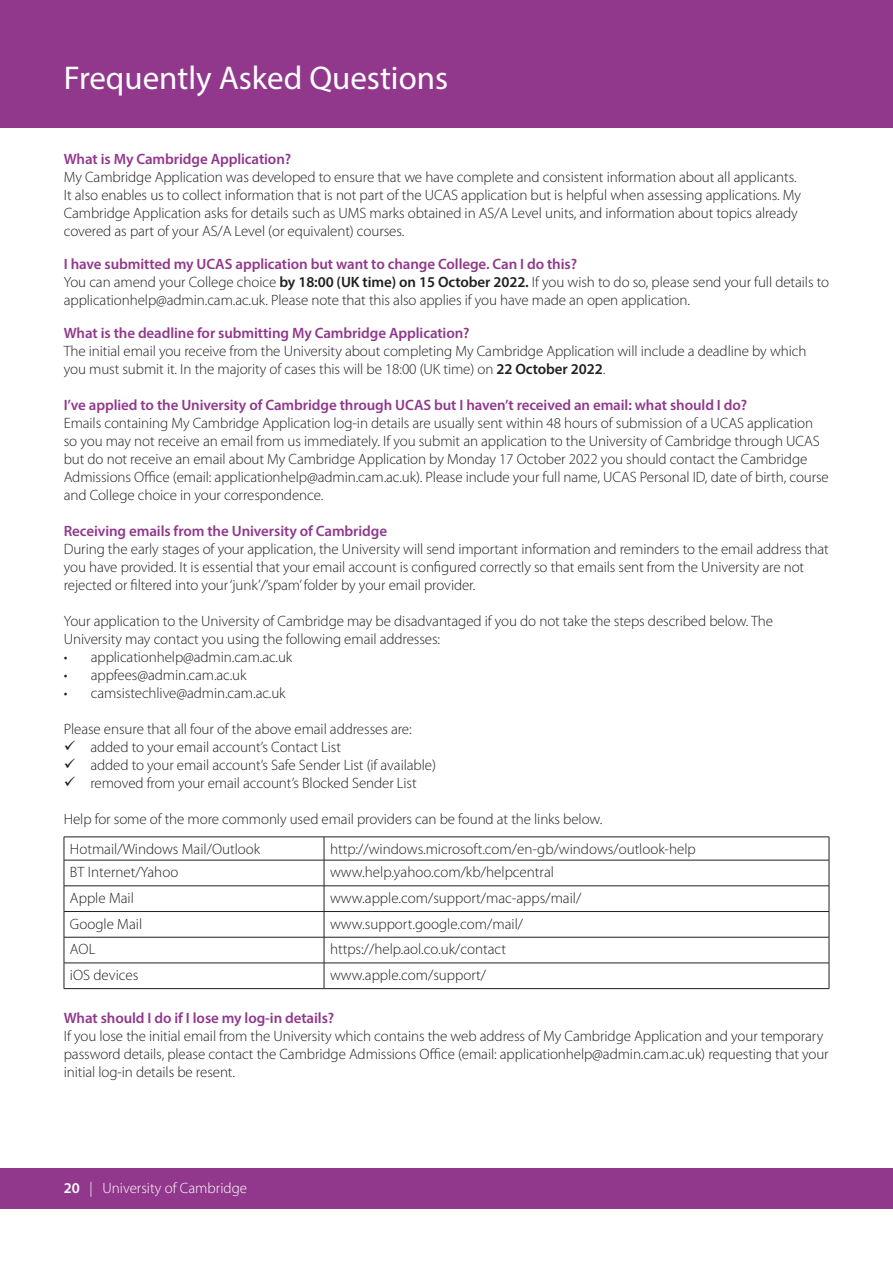
<style>
.page{position:relative;width:893px;height:1263px;background:#fff}
.page>*{position:absolute;margin:0;border:0;box-sizing:border-box;transform-origin:0 0}
.t1{font:33px "Myriad Pro";color:#fff}
.t2{font:300 15px/18px "Myriad Pro";letter-spacing:-.005em;color:#231f20}
.t3{font:600 15px "Myriad Pro";letter-spacing:-.005em;color:#91388c}
.t4{font:300 15px "Myriad Pro";color:#fff}
.s1{font-weight:600}
</style>
<div class="page">
<div style="left:0;top:0;width:893px;height:128px;background:#91388c"></div>
<div style="left:0;top:1168px;width:893px;height:41px;background:#91388c"></div>
<hr style="left:64px;top:837px;width:260px;height:1px;background:#231f20">
<hr style="left:324px;top:837px;width:505px;height:1px;background:#231f20">
<hr style="left:64px;top:860px;width:260px;height:1px;background:#231f20">
<hr style="left:324px;top:860px;width:505px;height:1px;background:#231f20">
<hr style="left:64px;top:885px;width:260px;height:1px;background:#231f20">
<hr style="left:324px;top:885px;width:505px;height:1px;background:#231f20">
<hr style="left:64px;top:911px;width:260px;height:1px;background:#231f20">
<hr style="left:324px;top:911px;width:505px;height:1px;background:#231f20">
<hr style="left:64px;top:937px;width:260px;height:1px;background:#231f20">
<hr style="left:324px;top:937px;width:505px;height:1px;background:#231f20">
<hr style="left:64px;top:963px;width:260px;height:1px;background:#231f20">
<svg style="left:64px;top:837px;width:1px;height:151px"></svg>
<hr style="left:324px;top:963px;width:505px;height:1px;background:#231f20">
<svg style="left:324px;top:837px;width:1px;height:151px"></svg>
<svg style="left:829px;top:837px;width:1px;height:151px"></svg>
<hr style="left:64px;top:988px;width:260px;height:1px;background:#231f20">
<hr style="left:324px;top:988px;width:505px;height:1px;background:#231f20">
<p class="t1" style="left:64px;top:57px;width:386px">Frequently Asked Questions</p>
<p class="t3" style="left:64px;top:150px;width:229px">What is My Cambridge Application?</p>
<p class="t2" style="left:64px;top:169px;width:739px">My Cambridge Application was developed to ensure that we have complete and consistent information about all applicants.<br>It also enables us to collect information that is not part of the UCAS application but is helpful when assessing applications. My Cambridge Application asks for details such as UMS marks obtained in AS/A Level units, and information about topics already covered as part of your AS/A Level (or equivalent) courses.</p>
<p class="t3" style="left:64px;top:255px;width:515px">I have submitted my UCAS application but want to change College. Can I do this?</p>
<p class="t2" style="left:64px;top:274px;width:767px">You can amend your College choice <span class="s1">by 18:00 (UK time) on 15 October 2022.</span> If you wish to do so, please send your full details to applicationhelp@admin.cam.ac.uk. Please note that this also applies if you have made an open application.</p>
<p class="t3" style="left:64px;top:324px;width:407px">What is the deadline for submitting My Cambridge Application?</p>
<p class="t2" style="left:64px;top:343px;width:744px">The initial email you receive from the University about completing My Cambridge Application will include a deadline by which you must submit it. In the majority of cases this will be 18:00 (UK time) on <span class="s1">22 October 2022</span>.</p>
<p class="t3" style="left:64px;top:396px;width:685px">I’ve applied to the University of Cambridge through UCAS but I haven’t received an email: what should I do?</p>
<p class="t2" style="left:64px;top:415px;width:767px">Emails containing My Cambridge Application log-in details are usually sent within 48 hours of submission of a UCAS application so you may not receive an email from us immediately. If you submit an application to the University of Cambridge through UCAS but do not receive an email about My Cambridge Application by Monday 17 October 2022 you should contact the Cambridge Admissions Office (email: applicationhelp@admin.cam.ac.uk). Please include your full name, UCAS Personal ID, date of birth, course and College choice in your correspondence.</p>
<p class="t3" style="left:64px;top:522px;width:325px">Receiving emails from the University of Cambridge</p>
<p class="t2" style="left:64px;top:541px;width:766px">During the early stages of your application, the University will send important information and reminders to the email address that you have provided. It is essential that your email account is configured correctly so that emails sent from the University are not rejected or filtered into your ‘junk’/’spam’ folder by your email provider.</p>
<p class="t2" style="left:64px;top:613px;width:711px">Your application to the University of Cambridge may be disadvantaged if you do not take the steps described below. The<br>University may contact you using the following email addresses:</p>
<p class="t2" style="left:64px;top:649px;width:230px">• applicationhelp@admin.cam.ac.uk</p>
<p class="t2" style="left:64px;top:667px;width:184px">• appfees@admin.cam.ac.uk</p>
<p class="t2" style="left:64px;top:685px;width:223px">• camsistechlive@admin.cam.ac.uk</p>
<p class="t2" style="left:64px;top:721px;width:349px">Please ensure that all four of the above email addresses are:</p>
<p class="t2" style="left:64px;top:739px;width:279px">✓ added to your email account’s Contact List</p>
<p class="t2" style="left:64px;top:757px;width:374px">✓ added to your email account’s Safe Sender List (if available)</p>
<p class="t2" style="left:64px;top:775px;width:354px">✓ removed from your email account’s Blocked Sender List</p>
<p class="t2" style="left:64px;top:811px;width:540px">Help for some of the more commonly used email providers can be found at the links below.</p>
<p class="t2" style="left:70px;top:840px;width:192px">Hotmail/Windows Mail/Outlook</p>
<p class="t2" style="left:330px;top:840px;width:367px">http://windows.microsoft.com/en-gb/windows/outlook-help</p>
<p class="t2" style="left:70px;top:864px;width:110px">BT Internet/Yahoo</p>
<p class="t2" style="left:330px;top:864px;width:225px">www.help.yahoo.com/kb/helpcentral</p>
<p class="t2" style="left:70px;top:889px;width:65px">Apple Mail</p>
<p class="t2" style="left:330px;top:889px;width:253px">www.apple.com/support/mac-apps/mail/</p>
<p class="t2" style="left:70px;top:915px;width:74px">Google Mail</p>
<p class="t2" style="left:330px;top:915px;width:195px">www.support.google.com/mail/</p>
<p class="t2" style="left:70px;top:941px;width:27px">AOL</p>
<p class="t2" style="left:330px;top:941px;width:178px">https://help.aol.co.uk/contact</p>
<p class="t2" style="left:70px;top:966px;width:70px">iOS devices</p>
<p class="t2" style="left:330px;top:966px;width:158px">www.apple.com/support/</p>
<p class="t3" style="left:64px;top:1009px;width:272px">What should I do if I lose my log-in details?</p>
<p class="t2" style="left:64px;top:1027px;width:766px">If you lose the initial email from the University which contains the web address of My Cambridge Application and your temporary password details, please contact the Cambridge Admissions Office (email: applicationhelp@admin.cam.ac.uk) requesting that your initial log-in details be resent.</p>
<p class="t4" style="left:64px;top:1179px;width:185px"><span class="s1">20</span> | University of Cambridge</p>
</div>
